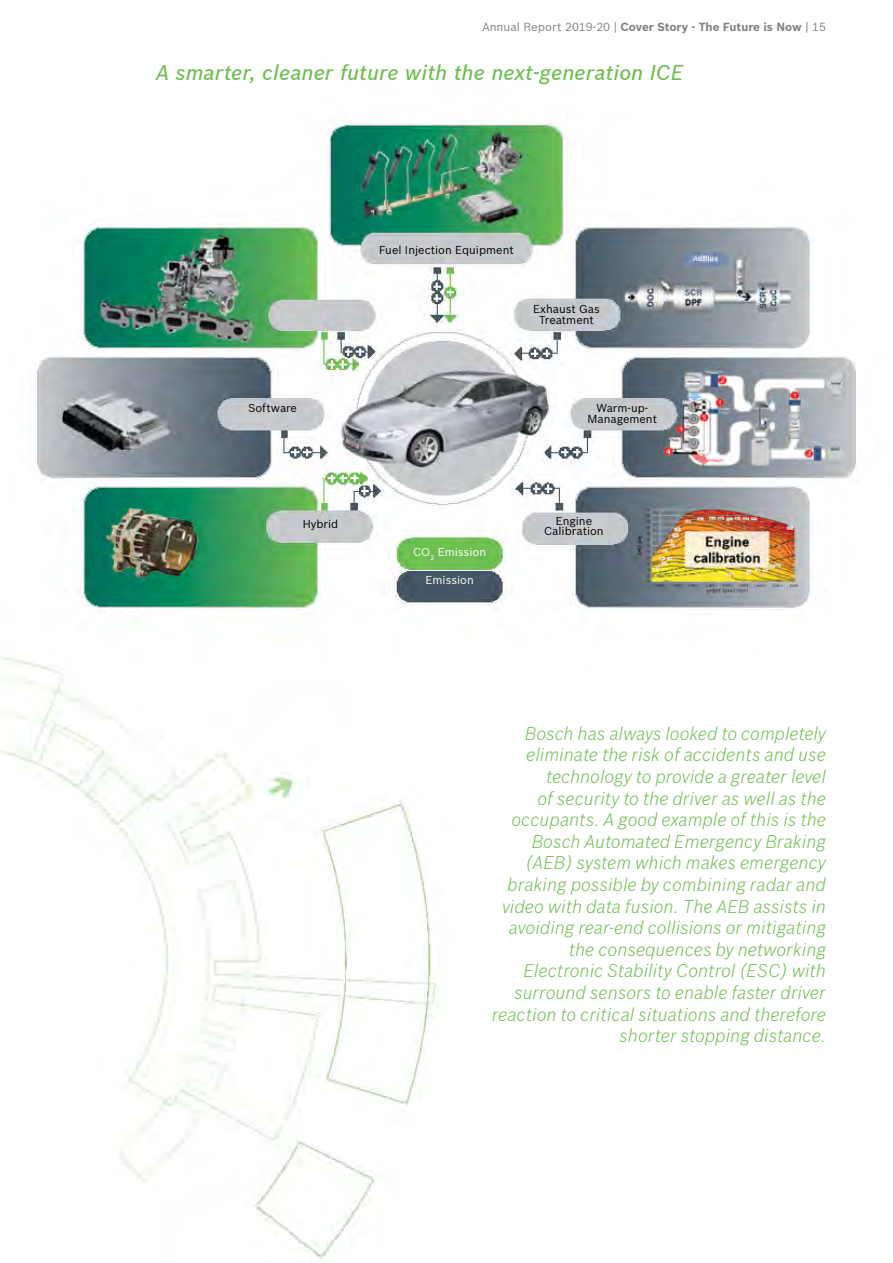
<style>
.page{position:relative;width:893px;height:1263px;background:#fff}
.page>*{position:absolute;margin:0;border:0;box-sizing:border-box;transform-origin:0 0}
.t1{font:italic 500 21px "Bosch Sans";color:#70bf54}
.t2{font:italic 300 18px/21.6px "Bosch Sans";color:#70bf54;text-align:right}
.t3{font:700 11.55px "Bosch Sans";color:#808285}
.t4{font:11.25px/10.5px "Bosch Sans";color:#000;text-align:center}
.t5{font:11.25px "Bosch Sans";color:#fff}
.s1{font-weight:400}
</style>
<div class="page">
<img style="left:0;top:120px;width:857px;height:1141px">
<p class="t3" style="left:482px;top:18px;width:345px"><span class="s1">Annual Report 2019-20 |</span> Cover Story - The Future is Now <span class="s1">| 15</span></p>
<p class="t1" style="left:156px;top:59px;width:529px">A smarter, cleaner future with the next-generation ICE</p>
<p class="t4" style="left:248px;top:402px;width:50px">Software</p>
<p class="t4" style="left:303px;top:518px;width:37px">Hybrid</p>
<p class="t4" style="left:379px;top:244px;width:136px">Fuel Injection Equipment</p>
<p class="t4" style="left:533px;top:303px;width:68px">Exhaust Gas<br>Treatment</p>
<p class="t4" style="left:588px;top:402px;width:71px">Warm-up-<br>Management</p>
<p class="t5" style="left:413px;top:544px;width:74px">CO<sub>2</sub> Emission</p>
<p class="t5" style="left:425px;top:571px;width:50px">Emission</p>
<p class="t4" style="left:544px;top:515px;width:61px">Engine<br>Calibration</p>
<p class="t2" style="left:492px;top:721px;width:336px">Bosch has always looked to completely eliminate the risk of accidents and use technology to provide a greater level<br>of security to the driver as well as the occupants. A good example of this is the Bosch Automated Emergency Braking (AEB) system which makes emergency braking possible by combining radar and video with data fusion. The AEB assists in avoiding rear-end collisions or mitigating the consequences by networking Electronic Stability Control (ESC) with surround sensors to enable faster driver reaction to critical situations and therefore shorter stopping distance.</p>
</div>
